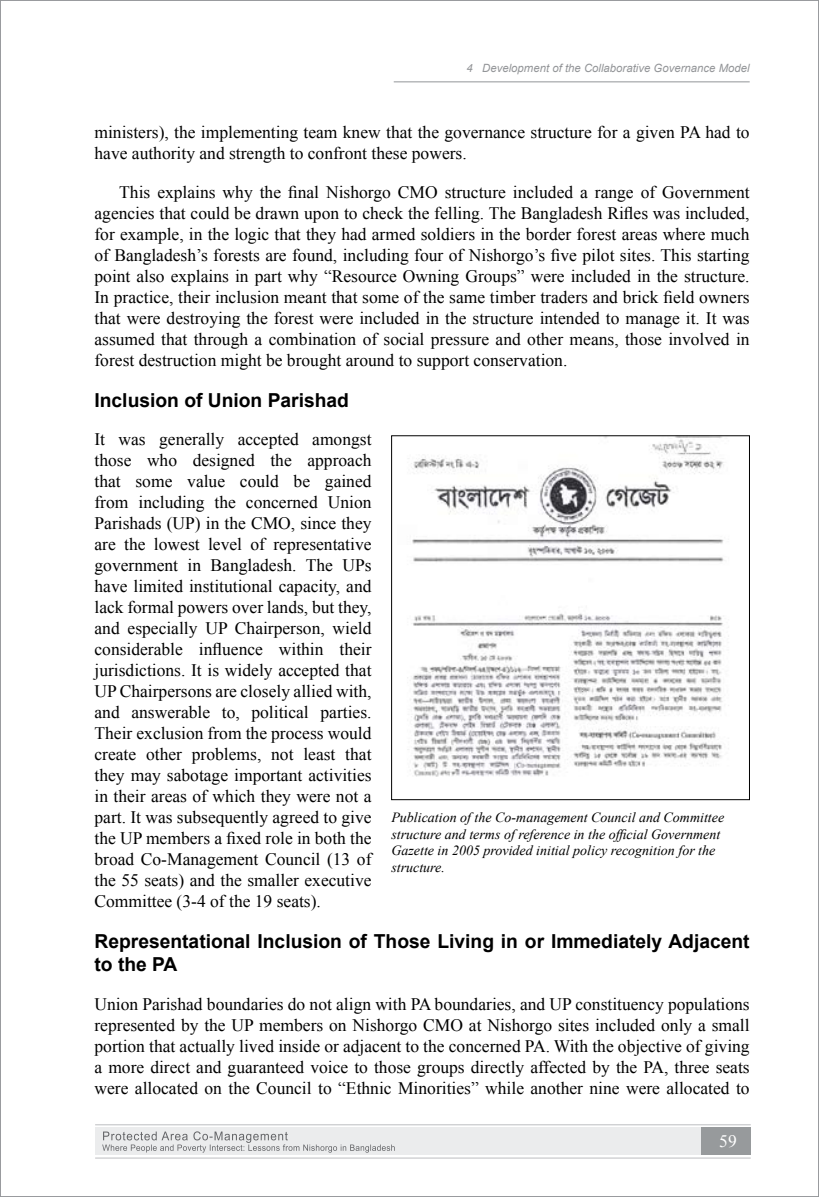
<style>
.page{position:relative;width:819px;height:1197px;background:#fff}
.page>*{position:absolute;margin:0;border:0;box-sizing:border-box;transform-origin:0 0}
.t1{font:700 19.25px/23.1px "Arial";color:#000}
.t2{font:17.5px/21px "Times New Roman";color:#000;text-align:justify}
.t3{font:17.5px "Times New Roman";color:#fff}
.t4{font:italic 14px/16.8px "Times New Roman";color:#000}
.t5{font:italic 11.38px "Arial";color:#939598}
</style>
<div class="page">
<hr style="left:394px;top:81px;width:356px;height:1px;background:#939598">
<div style="left:95px;top:1128px;width:656px;height:27px;background:#ebeced"></div>
<div style="left:702px;top:1128px;width:49px;height:27px;background:#979a9c"></div>
<svg style="left:102px;top:1131px;width:293px;height:22px"></svg>
<hr style="left:95px;top:1158px;width:656px;height:1px;background:#bcbdc0">
<hr style="left:95px;top:1124px;width:656px;height:1px;background:#bcbdc0">
<img style="left:407px;top:439px;width:322px;height:338px">
<div style="left:391px;top:436px;width:359px;height:364px;border:1px solid #000"></div>
<p class="t5" style="left:466px;top:60px;width:285px">4 Development of the Collaborative Governance Model</p>
<p class="t2" style="left:94px;top:122px;width:657px">ministers), the implementing team knew that the governance structure for a given PA had to have authority and strength to confront these powers.</p>
<p class="t2" style="left:94px;top:181px;width:657px;text-indent:25px">This explains why the final Nishorgo CMO structure included a range of Government agencies that could be drawn upon to check the felling. The Bangladesh Rifles was included, for example, in the logic that they had armed soldiers in the border forest areas where much of Bangladesh’s forests are found, including four of Nishorgo’s five pilot sites. This starting point also explains in part why “Resource Owning Groups” were included in the structure.<br>In practice, their inclusion meant that some of the same timber traders and brick field owners that were destroying the forest were included in the structure intended to manage it. It was assumed that through a combination of social pressure and other means, those involved in forest destruction might be brought around to support conservation.</p>
<p class="t1" style="left:94px;top:389px;width:256px">Inclusion of Union Parishad</p>
<p class="t2" style="left:94px;top:429px;width:279px">It was generally accepted amongst those who designed the approach that some value could be gained from including the concerned Union Parishads (UP) in the CMO, since they are the lowest level of representative government in Bangladesh. The UPs have limited institutional capacity, and lack formal powers over lands, but they, and especially UP Chairperson, wield considerable influence within their jurisdictions. It is widely accepted that UP Chairpersons are closely allied with, and answerable to, political parties.<br>Their exclusion from the process would create other problems, not least that they may sabotage important activities in their areas of which they were not a part. It was subsequently agreed to give the UP members a fixed role in both the broad Co-Management Council (13 of the 55 seats) and the smaller executive Committee (3-4 of the 19 seats).</p>
<p class="t1" style="left:94px;top:930px;width:657px">Representational Inclusion of Those Living in or Immediately Adjacent to the PA</p>
<p class="t2" style="left:94px;top:993px;width:657px">Union Parishad boundaries do not align with PA boundaries, and UP constituency populations represented by the UP members on Nishorgo CMO at Nishorgo sites included only a small portion that actually lived inside or adjacent to the concerned PA. With the objective of giving a more direct and guaranteed voice to those groups directly affected by the PA, three seats were allocated on the Council to “Ethnic Minorities” while another nine were allocated to</p>
<p class="t4" style="left:391px;top:808px;width:334px">Publication of the Co-management Council and Committee structure and terms of reference in the official Government Gazette in 2005 provided initial policy recognition for the structure.</p>
<p class="t3" style="left:719px;top:1129px;width:19px">59</p>
</div>
